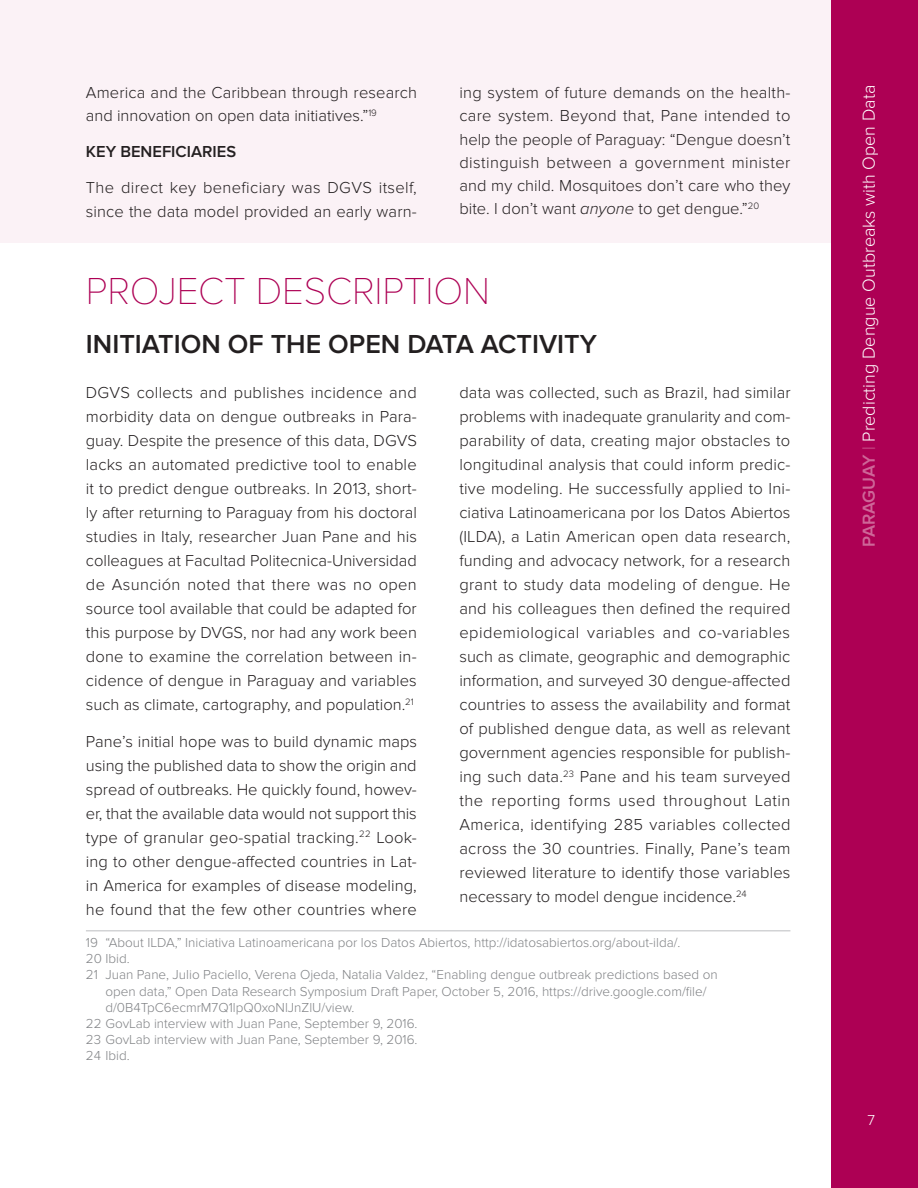
<style>
.page{position:relative;width:918px;height:1188px;background:#fff}
.page>*{position:absolute;margin:0;border:0;box-sizing:border-box;transform-origin:0 0}
.t1{font:100 39px "Proxima Nova T";letter-spacing:-.005em;color:#ad0054}
.t2{font:600 27px "Proxima Nova";color:#231f20}
.t3{font:300 18px "Proxima Nova";color:#fff}
.t4{font:300 16.5px/24px "Proxima Nova";letter-spacing:.005em;color:#231f20;text-align:justify}
.t5{font:600 16.5px "Proxima Nova";color:#231f20}
.t6{font:300 15px "Proxima Nova";color:#fff}
.e-footnote-text{font:300 13.5px/16.2px "Proxima Nova";color:#808285}
.s1{font-style:italic}
.s2{font-weight:600;color:#ce6698}
.s3{color:#ce6698}
</style>
<div class="page">
<div style="left:0;top:0;width:832px;height:242px;background:#fbf2f6"></div>
<div style="left:832px;top:0;width:86px;height:1188px;background:#ad0054"></div>
<hr style="left:86px;top:930px;width:704px;height:1px;background:#bcbdc0">
<p class="t4" style="left:86px;top:81px;width:333px;line-height:23.2px">America and the Caribbean through research and innovation on open data initiatives.”<sup>19</sup></p>
<p class="t5" style="left:86px;top:142px;width:152px">KEY BENEFICIARIES</p>
<p class="t4" style="left:86px;top:176px;width:333px;line-height:23.2px">The direct key beneficiary was DGVS itself, since the data model provided an early warn-</p>
<p class="t4" style="left:459px;top:81px;width:333px;line-height:23.2px">ing system of future demands on the health&shy;care system. Beyond that, Pane intended to help the people of Paraguay: “Dengue doesn’t distinguish between a government minister and my child. Mosquitoes don’t care who they bite. I don’t want <span class="s1">anyone</span> to get dengue.”<sup>20</sup></p>
<p class="t1" style="left:86px;top:269px;width:406px">PROJECT DESCRIPTION</p>
<p class="t2" style="left:86px;top:328px;width:513px">INITIATION OF THE OPEN DATA ACTIVITY</p>
<p class="t4" style="left:86px;top:381px;width:333px">DGVS collects and publishes incidence and morbidity data on dengue outbreaks in Para&shy;guay. Despite the presence of this data, DGVS lacks an automated predictive tool to enable it to predict dengue outbreaks. In 2013, short&shy;ly after returning to Paraguay from his doctoral studies in Italy, researcher Juan Pane and his colleagues at Facultad Politecnica-Universidad de Asunción noted that there was no open source tool available that could be adapted for this purpose by DVGS, nor had any work been done to examine the correlation between in&shy;cidence of dengue in Paraguay and variables such as climate, cartography, and population.<sup>21</sup></p>
<p class="t4" style="left:86px;top:730px;width:333px">Pane’s initial hope was to build dynamic maps using the published data to show the origin and spread of outbreaks. He quickly found, howev&shy;er, that the available data would not support this type of granular geo-spatial tracking.<sup>22</sup> Look&shy;ing to other dengue-affected countries in Lat&shy;in America for examples of disease modeling, he found that the few other countries where</p>
<p class="t4" style="left:459px;top:381px;width:333px">data was collected, such as Brazil, had similar problems with inadequate granularity and com&shy;parability of data, creating major obstacles to longitudinal analysis that could inform predic&shy;tive modeling. He successfully applied to Ini&shy;ciativa Latinoamericana por los Datos Abiertos (ILDA), a Latin American open data research, funding and advocacy network, for a research grant to study data modeling of dengue. He and his colleagues then defined the required epidemiological variables and co-variables such as climate, geographic and demographic information, and surveyed 30 dengue-affected countries to assess the availability and format of published dengue data, as well as relevant government agencies responsible for publish&shy;ing such data.<sup>23</sup> Pane and his team surveyed the reporting forms used throughout Latin America, identifying 285 variables collected across the 30 countries. Finally, Pane’s team reviewed literature to identify those variables necessary to model dengue incidence.<sup>24</sup></p>
<p class="e-footnote-text" style="left:86px;top:935px;width:596px">19 “About ILDA,” Iniciativa Latinoamericana por los Datos Abiertos, http://idatosabiertos.org/about-ilda/.</p>
<p class="e-footnote-text" style="left:86px;top:951px;width:45px">20 Ibid.</p>
<p class="e-footnote-text" style="left:105px;top:967px;width:614px;text-indent:-20px">21 Juan Pane, Julio Paciello, Verena Ojeda, Natalia Valdez, “Enabling dengue outbreak predictions based on open data,” Open Data Research Symposium Draft Paper, October 5, 2016, https://drive.google.com/file/ d/0B4TpC6ecmrM7Q1lpQ0xoNlJnZlU/view.</p>
<p class="e-footnote-text" style="left:86px;top:1016px;width:333px">22 GovLab interview with Juan Pane, September 9, 2016.</p>
<p class="e-footnote-text" style="left:86px;top:1032px;width:333px">23 GovLab interview with Juan Pane, September 9, 2016.</p>
<p class="e-footnote-text" style="left:86px;top:1048px;width:45px">24 Ibid.</p>
<p class="t3" style="left:859px;top:547px;width:464px;rotate:-90deg"><span class="s2">PARAGUAY</span> <span class="s3">|</span> Predicting Dengue Outbreaks with Open Data</p>
<p class="t6" style="left:867px;top:1111px;width:9px">7</p>
</div>
